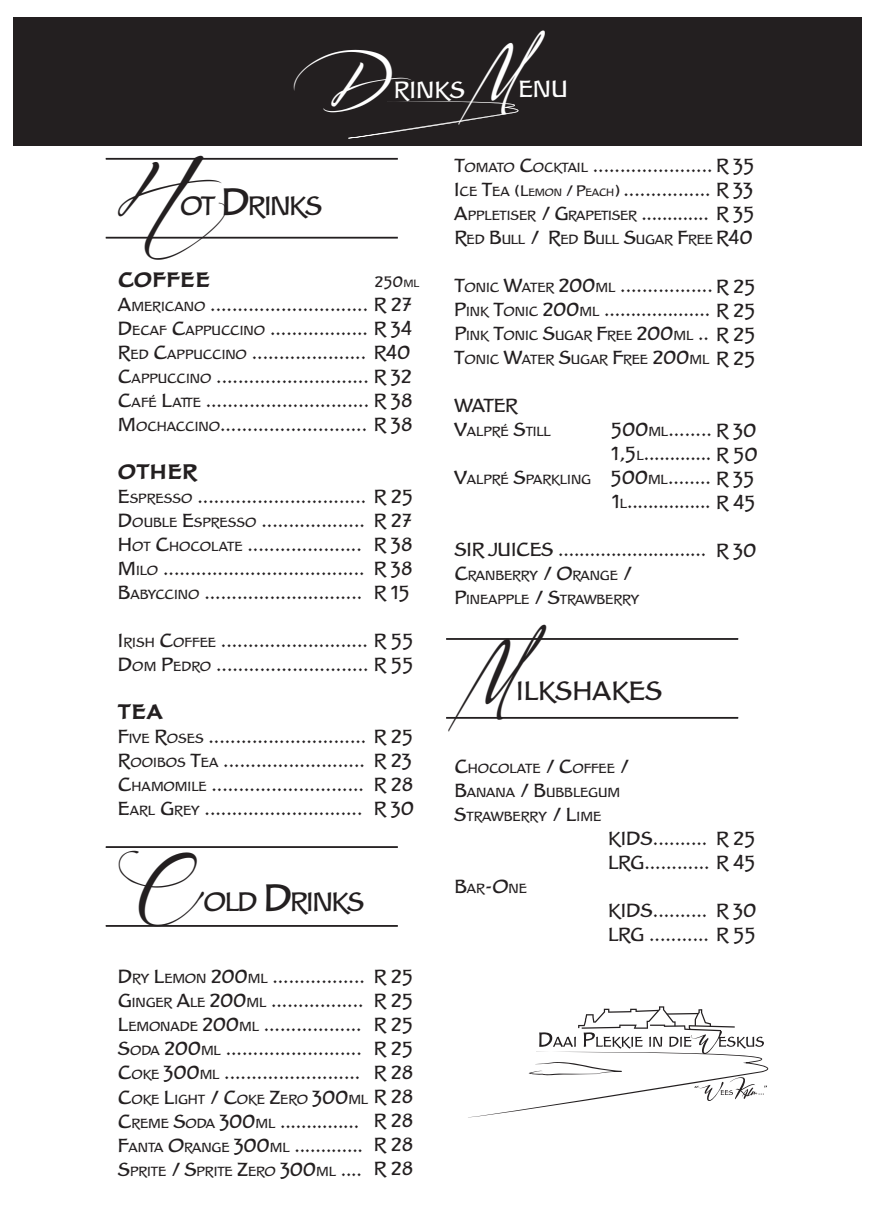
<style>
.page{position:relative;width:874px;height:1225px;background:#fff}
.page>*{position:absolute;margin:0;border:0;box-sizing:border-box;transform-origin:0 0}
.t1{font:28px "Clair";letter-spacing:-.045em;color:#231f20}
.t2{font:28px "Clair";color:#231f20}
.t3{font:24.8px "Clair";letter-spacing:.005em;color:#fff}
.t4{font:700 22px "Clair";color:#231f20}
.t5{font:20px/24px "Clair";color:#231f20}
.t6{font:16px "Clair";color:#231f20}
.t7{font:14px/24px "Clair";letter-spacing:-.01em;color:#231f20}
.s1{font-family:"Signatruealt";font-size:35.4px}
.s2{font-family:"Signatrue";font-size:35.4px}
.s3{font-family:"Signatruealt";font-size:40px}
.s4{font-size:40px}
.s5{font-size:14px}
.s6{font-size:11.2px}
.s7{font-size:20px}
.s8{font-size:16px}
</style>
<div class="page">
<div style="left:13px;top:17px;width:848px;height:128px;background:#231f20"></div>
<hr style="left:106px;top:925px;width:291px;height:2px;background:#231f20">
<hr style="left:106px;top:846px;width:291px;height:2px;background:#231f20">
<hr style="left:106px;top:237px;width:291px;height:2px;background:#231f20">
<hr style="left:106px;top:158px;width:291px;height:2px;background:#231f20">
<hr style="left:446px;top:717px;width:291px;height:2px;background:#231f20">
<hr style="left:446px;top:638px;width:291px;height:2px;background:#231f20">
<svg style="left:471px;top:1006px;width:296px;height:111px"></svg>
<svg style="left:348px;top:101px;width:171px;height:38px"></svg>
<p class="t3" style="left:331px;top:76px;width:238px"><span class="s1">D</span>RINKS <span class="s2">M</span>ENU</p>
<h1 class="t1" style="left:118px;top:190px;width:206px"><span class="s3">H</span>OT <span class="s4">D</span>RINKS</h1>
<p class="t4" style="left:118px;top:267px;width:94px">COFFEE</p>
<p class="t5" style="left:118px;top:293px;width:296px;text-align:justify">A<span class="s5">MERICANO</span> ............................. R 27<br>D<span class="s5">ECAF</span> C<span class="s5">APPUCCINO</span> .................. R 34<br>R<span class="s5">ED</span> C<span class="s5">APPUCCINO</span> ..................... R40<br>C<span class="s5">APPUCCINO</span> ............................ R 32<br>C<span class="s5">AFÉ</span> L<span class="s5">ATTE</span> .............................. R 38<br>M<span class="s5">OCHACCINO</span>........................... R 38</p>
<p class="t4" style="left:118px;top:459px;width:81px">OTHER</p>
<p class="t5" style="left:118px;top:485px;width:297px">E<span class="s5">SPRESSO</span> ............................... R 25<br>D<span class="s5">OUBLE</span> E<span class="s5">SPRESSO</span> ................... R 27<br>H<span class="s5">OT</span> C<span class="s5">HOCOLATE</span> .....................<br>M<span class="s5">ILO</span> .....................................<br>B<span class="s5">ABYCCINO</span> .............................</p>
<p class="t5" style="left:118px;top:629px;width:297px">I<span class="s5">RISH</span> C<span class="s5">OFFEE</span> ........................... R 55<br>D<span class="s5">OM</span> P<span class="s5">EDRO</span> ............................ R 55</p>
<p class="t4" style="left:118px;top:699px;width:46px">TEA</p>
<p class="t5" style="left:118px;top:725px;width:297px">F<span class="s5">IVE</span> R<span class="s5">OSES</span> ............................. R 25<br>R<span class="s5">OOIBOS</span> T<span class="s5">EA</span> .......................... R 23<br>C<span class="s5">HAMOMILE</span> ............................<br>E<span class="s5">ARL</span> G<span class="s5">REY</span> .............................</p>
<h1 class="t1" style="left:138px;top:886px;width:227px"><span class="s3">C</span>OLD <span class="s4">D</span>RINKS</h1>
<p class="t6" style="left:375px;top:272px;width:46px">250<span class="s6">ML</span></p>
<p class="t5" style="left:373px;top:532px;width:40px;text-align:justify">R 38<br>R 38<br>R 15</p>
<p class="t5" style="left:373px;top:772px;width:42px">R 28<br>R 30</p>
<p class="t5" style="left:118px;top:965px;width:297px">D<span class="s5">RY</span> L<span class="s5">EMON</span> 200<span class="s5">ML</span> ................. R 25<br>G<span class="s5">INGER</span> A<span class="s5">LE</span> 200<span class="s5">ML</span> .................<br>L<span class="s5">EMONADE</span> 200<span class="s5">ML</span> ..................<br>S<span class="s5">ODA</span> 200<span class="s5">ML</span> .........................<br>C<span class="s5">OKE</span> 300<span class="s5">ML</span> .........................</p>
<p class="t7" style="left:118px;top:1087px;width:252px"><span class="s7">C</span>OKE <span class="s7">L</span>IGHT <span class="s7">/ C</span>OKE <span class="s7">Z</span>ERO <span class="s7">300</span>ML</p>
<p class="t5" style="left:118px;top:1109px;width:246px">C<span class="s5">REME</span> S<span class="s5">ODA</span> 300<span class="s5">ML</span> ...............<br>F<span class="s5">ANTA</span> O<span class="s5">RANGE</span> 300<span class="s5">ML</span> .............</p>
<p class="t7" style="left:118px;top:1159px;width:245px"><span class="s7">S</span>PRITE <span class="s7">/ S</span>PRITE <span class="s7">Z</span>ERO <span class="s7">300</span>ML <span class="s7">....</span></p>
<p class="t5" style="left:373px;top:988px;width:41px;text-align:justify">R 25<br>R 25<br>R 25<br>R 28<br>R 28<br>R 28<br>R 28<br>R 28</p>
<p class="t5" style="left:454px;top:154px;width:302px">T<span class="s5">OMATO</span> C<span class="s5">OCKTAIL</span> ...................... R 35<br>I<span class="s5">CE</span> T<span class="s5">EA</span> <span class="s8">(L</span><span class="s6">EMON</span> <span class="s8">/ P</span><span class="s6">EACH</span><span class="s8">)</span> ................ R 33</p>
<p class="t7" style="left:454px;top:204px;width:260px"><span class="s7">A</span>PPLETISER <span class="s7">/ G</span>RAPETISER <span class="s7">.............<br>R</span>ED <span class="s7">B</span>ULL <span class="s7">/ R</span>ED <span class="s7">B</span>ULL <span class="s7">S</span>UGAR <span class="s7">F</span>REE</p>
<p class="t5" style="left:454px;top:274px;width:303px">T<span class="s5">ONIC</span> W<span class="s5">ATER</span> 200<span class="s5">ML</span> ................. R 25<br>P<span class="s5">INK</span> T<span class="s5">ONIC</span> 200<span class="s5">ML</span> .................... R 25</p>
<p class="t7" style="left:454px;top:324px;width:257px"><span class="s7">P</span>INK <span class="s7">T</span>ONIC <span class="s7">S</span>UGAR <span class="s7">F</span>REE <span class="s7">200</span>ML <span class="s7">..<br>T</span>ONIC <span class="s7">W</span>ATER <span class="s7">S</span>UGAR <span class="s7">F</span>REE <span class="s7">200</span>ML</p>
<p class="t5" style="left:454px;top:394px;width:65px">WATER</p>
<p class="t7" style="left:454px;top:420px;width:98px"><span class="s7">V</span>ALPRÉ <span class="s7">S</span>TILL</p>
<p class="t5" style="left:611px;top:418px;width:148px">500<span class="s5">ML</span>........ R 30<br>1,5<span class="s5">L</span>............. R 50</p>
<p class="t7" style="left:454px;top:468px;width:258px"><span class="s7">V</span>ALPRÉ <span class="s7">S</span>PARKLING <span class="s7">500</span>ML<span class="s7">........</span></p>
<p class="t5" style="left:612px;top:490px;width:145px">1<span class="s5">L</span>................ R 45</p>
<p class="t5" style="left:454px;top:538px;width:253px">SIR JUICES ............................</p>
<p class="t7" style="left:454px;top:564px;width:186px"><span class="s7">C</span>RANBERRY <span class="s7">/ O</span>RANGE <span class="s7">/<br>P</span>INEAPPLE <span class="s7">/ S</span>TRAWBERRY</p>
<h1 class="t2" style="left:466px;top:676px;width:197px"><span class="s3">M</span>ILKSHAKES</h1>
<p class="t7" style="left:454px;top:756px;width:176px"><span class="s7">C</span>HOCOLATE <span class="s7">/ C</span>OFFEE <span class="s7">/<br>B</span>ANANA <span class="s7">/ B</span>UBBLEGUM<br><span class="s7">S</span>TRAWBERRY <span class="s7">/ L</span>IME</p>
<p class="t5" style="left:607px;top:826px;width:149px">KIDS.......... R 25<br>LRG............ R 45</p>
<p class="t7" style="left:454px;top:876px;width:74px"><span class="s7">B</span>AR<span class="s7">-O</span>NE</p>
<p class="t5" style="left:607px;top:898px;width:150px">KIDS.......... R 30<br>LRG ........... R 55</p>
<p class="t5" style="left:715px;top:202px;width:40px">R 35<br>R40</p>
<p class="t5" style="left:715px;top:322px;width:41px">R 25<br>R 25</p>
<p class="t5" style="left:715px;top:466px;width:40px">R 35</p>
<p class="t5" style="left:715px;top:538px;width:42px">R 30</p>
</div>
